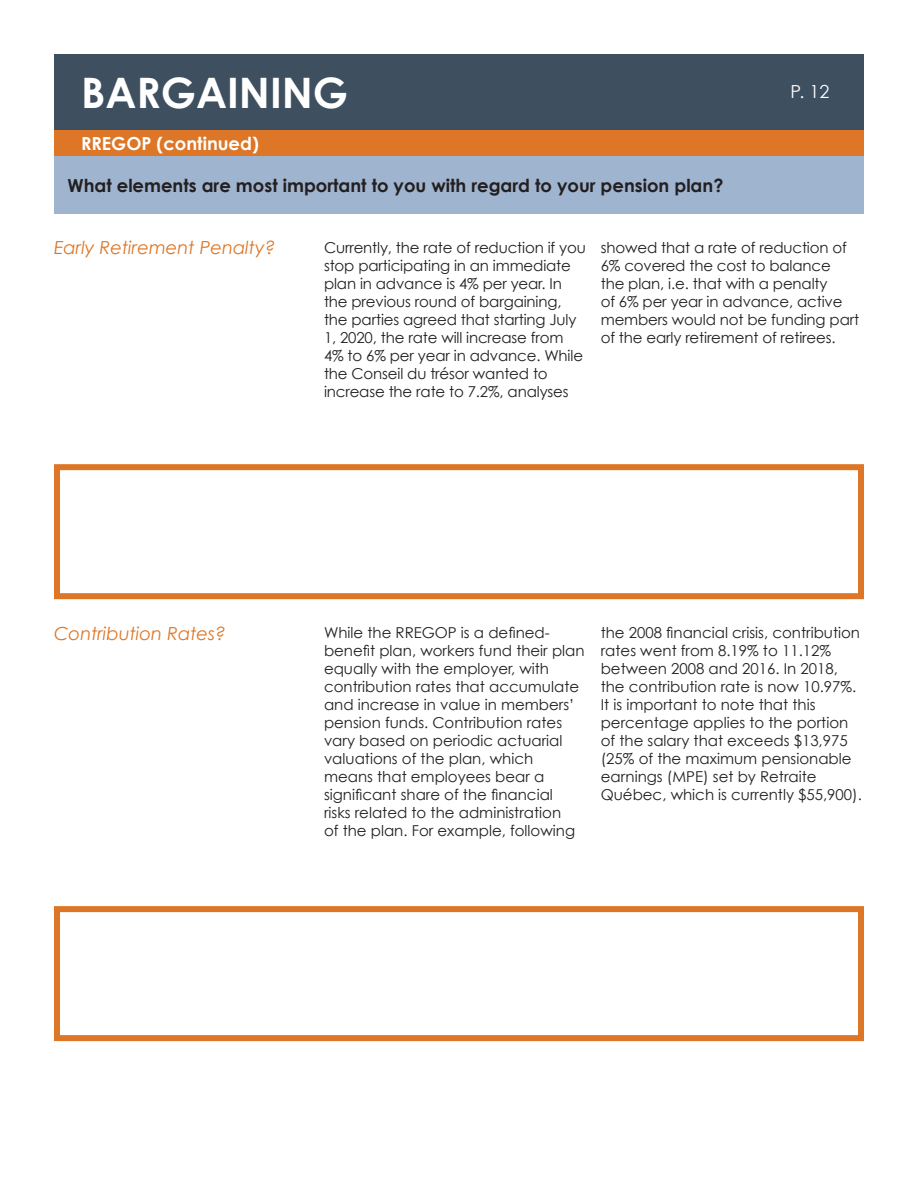
<style>
.page{position:relative;width:918px;height:1188px;background:#fff}
.page>*{position:absolute;margin:0;border:0;box-sizing:border-box;transform-origin:0 0}
.t1{font:700 42px "Century Gothic";color:#fff}
.t2{font:700 18px "Century Gothic";color:#231f20}
.t3{font:italic 18px "Century Gothic";color:#dd7626}
.t4{font:700 18px "Century Gothic";color:#fff}
.t5{font:18px "Century Gothic";color:#fff}
.t6{font:15px/18px "Century Gothic";color:#231f20}
</style>
<div class="page">
<div style="left:54px;top:54px;width:810px;height:76px;background:#3e4f60"></div>
<div style="left:54px;top:130px;width:810px;height:27px;background:#dd7626"></div>
<div style="left:54px;top:157px;width:810px;height:57px;background:#9fb4cf"></div>
<div style="left:54px;top:464px;width:810px;height:135px;border:6px solid #dd7626"></div>
<div style="left:54px;top:906px;width:810px;height:135px;border:6px solid #dd7626"></div>
<h1 class="t1" style="left:81px;top:65px;width:269px">BARGAINING</h1>
<p class="t4" style="left:81px;top:132px;width:179px">RREGOP (continued)</p>
<p class="t2" style="left:68px;top:174px;width:657px">What elements are most important to you with regard to your pension plan?</p>
<p class="t5" style="left:791px;top:80px;width:40px">P. 12</p>
<p class="t3" style="left:54px;top:236px;width:223px">Early Retirement Penalty?</p>
<p class="t6" style="left:324px;top:238px;width:263px">Currently, the rate of reduction if you stop participating in an immediate plan in advance is 4% per year. In the previous round of bargaining, the parties agreed that starting July 1, 2020, the rate will increase from 4% to 6% per year in advance. While the Conseil du trésor wanted to increase the rate to 7.2%, analyses</p>
<p class="t6" style="left:601px;top:238px;width:260px">showed that a rate of reduction of<br>6% covered the cost to balance<br>the plan, i.e. that with a penalty<br>of 6% per year in advance, active members would not be funding part of the early retirement of retirees.</p>
<p class="t3" style="left:54px;top:622px;width:173px">Contribution Rates?</p>
<p class="t6" style="left:324px;top:623px;width:262px">While the RREGOP is a defined&shy;benefit plan, workers fund their plan equally with the employer, with contribution rates that accumulate and increase in value in members’ pension funds. Contribution rates vary based on periodic actuarial valuations of the plan, which means that employees bear a significant share of the financial<br>risks related to the administration<br>of the plan. For example, following</p>
<p class="t6" style="left:601px;top:623px;width:263px">the 2008 financial crisis, contribution rates went from 8.19% to 11.12% between 2008 and 2016. In 2018, the contribution rate is now 10.97%.<br>It is important to note that this percentage applies to the portion of the salary that exceeds $13,975 (25% of the maximum pensionable earnings (MPE) set by Retraite Québec, which is currently $55,900).</p>
</div>
